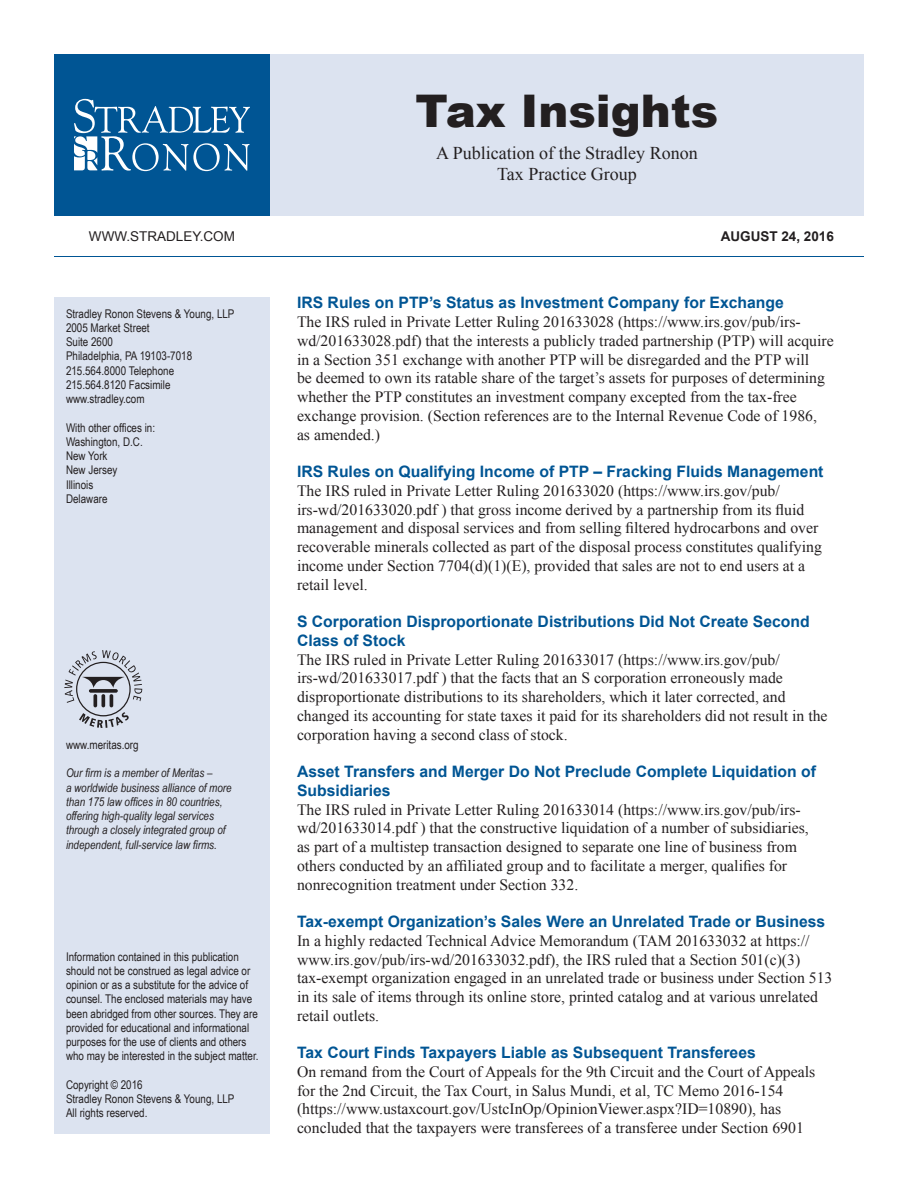
<style>
.page{position:relative;width:918px;height:1188px;background:#fff}
.page>*{position:absolute;margin:0;border:0;box-sizing:border-box;transform-origin:0 0}
.t1{font:900 45px "Arial";color:#231f20}
.t2{font:18px/21px "Times New Roman";color:#231f20;text-align:center}
.t3{font:15.75px/18.8px "Times New Roman";color:#231f20}
.t4{font:700 15.75px/18.8px "Arial";color:#005594}
.t5{font:13.5px "Arial";color:#231f20}
.t6{font:700 13.5px "Arial";color:#231f20}
.t7{font:12px/14.2px "Arial Narrow";color:#231f20}
.t8{font:italic 12px/14.2px "Arial Narrow";color:#231f20}
</style>
<div class="page">
<div style="left:54px;top:54px;width:216px;height:162px;background:#005594"></div>
<svg style="left:74px;top:99px;width:176px;height:72px"></svg>
<div style="left:54px;top:297px;width:216px;height:837px;background:#dce3f0"></div>
<div style="left:270px;top:54px;width:594px;height:162px;background:#dce3f0"></div>
<hr style="left:54px;top:256px;width:810px;height:1px;background:#005594">
<svg style="left:64px;top:650px;width:78px;height:78px"></svg>
<h1 class="t1" style="left:416px;top:78px;width:304px">Tax Insights</h1>
<p class="t2" style="left:436px;top:142px;width:263px">A Publication of the Stradley Ronon<br>Tax Practice Group</p>
<p class="t5" style="left:89px;top:227px;width:148px">WWW.STRADLEY.COM</p>
<p class="t6" style="left:721px;top:227px;width:115px">AUGUST 24, 2016</p>
<p class="t7" style="left:66px;top:306px;width:170px">Stradley Ronon Stevens &amp; Young, LLP<br>2005 Market Street<br>Suite 2600<br>Philadelphia, PA 19103-7018<br>215.564.8000 Telephone<br>215.564.8120 Facsimile www.stradley.com</p>
<p class="t7" style="left:66px;top:420px;width:91px">With other offices in:<br>Washington, D.C.<br>New York<br>New Jersey<br>Illinois<br>Delaware</p>
<p class="t7" style="left:66px;top:737px;width:74px">www.meritas.org</p>
<p class="t8" style="left:66px;top:766px;width:167px">Our firm is a member of Meritas –<br>a worldwide business alliance of more than 175 law offices in 80 countries, offering high-quality legal services through a closely integrated group of independent, full-service law firms.</p>
<p class="t7" style="left:66px;top:949px;width:194px">Information contained in this publication should not be construed as legal advice or opinion or as a substitute for the advice of counsel. The enclosed materials may have been abridged from other sources. They are provided for educational and informational purposes for the use of clients and others who may be interested in the subject matter.</p>
<p class="t7" style="left:66px;top:1077px;width:170px">Copyright © 2016<br>Stradley Ronon Stevens &amp; Young, LLP<br>All rights reserved.</p>
<p class="t4" style="left:297px;top:294px;width:488px">IRS Rules on PTP’s Status as Investment Company for Exchange</p>
<p class="t3" style="left:297px;top:312px;width:538px">The IRS ruled in Private Letter Ruling 201633028 (https://www.irs.gov/pub/irs&shy;wd/201633028.pdf) that the interests a publicly traded partnership (PTP) will acquire in a Section 351 exchange with another PTP will be disregarded and the PTP will<br>be deemed to own its ratable share of the target’s assets for purposes of determining whether the PTP constitutes an investment company excepted from the tax-free exchange provision. (Section references are to the Internal Revenue Code of 1986, as amended.)</p>
<p class="t4" style="left:297px;top:463px;width:528px">IRS Rules on Qualifying Income of PTP – Fracking Fluids Management</p>
<p class="t3" style="left:297px;top:481px;width:526px">The IRS ruled in Private Letter Ruling 201633020 (https://www.irs.gov/pub/ irs-wd/201633020.pdf ) that gross income derived by a partnership from its fluid management and disposal services and from selling filtered hydrocarbons and over recoverable minerals collected as part of the disposal process constitutes qualifying income under Section 7704(d)(1)(E), provided that sales are not to end users at a retail level.</p>
<p class="t4" style="left:297px;top:613px;width:514px">S Corporation Disproportionate Distributions Did Not Create Second<br>Class of Stock</p>
<p class="t3" style="left:297px;top:650px;width:532px">The IRS ruled in Private Letter Ruling 201633017 (https://www.irs.gov/pub/ irs-wd/201633017.pdf ) that the facts that an S corporation erroneously made disproportionate distributions to its shareholders, which it later corrected, and changed its accounting for state taxes it paid for its shareholders did not result in the corporation having a second class of stock.</p>
<p class="t4" style="left:297px;top:763px;width:520px">Asset Transfers and Merger Do Not Preclude Complete Liquidation of<br>Subsidiaries</p>
<p class="t3" style="left:297px;top:800px;width:513px">The IRS ruled in Private Letter Ruling 201633014 (https://www.irs.gov/pub/irs&shy;wd/201633014.pdf ) that the constructive liquidation of a number of subsidiaries, as part of a multistep transaction designed to separate one line of business from others conducted by an affiliated group and to facilitate a merger, qualifies for nonrecognition treatment under Section 332.</p>
<p class="t4" style="left:297px;top:913px;width:530px">Tax-exempt Organization’s Sales Were an Unrelated Trade or Business</p>
<p class="t3" style="left:297px;top:931px;width:537px">In a highly redacted Technical Advice Memorandum (TAM 201633032 at https:// www.irs.gov/pub/irs-wd/201633032.pdf), the IRS ruled that a Section 501(c)(3) tax-exempt organization engaged in an unrelated trade or business under Section 513 in its sale of items through its online store, printed catalog and at various unrelated retail outlets.</p>
<p class="t4" style="left:297px;top:1044px;width:460px">Tax Court Finds Taxpayers Liable as Subsequent Transferees</p>
<p class="t3" style="left:297px;top:1062px;width:520px">On remand from the Court of Appeals for the 9th Circuit and the Court of Appeals for the 2nd Circuit, the Tax Court, in Salus Mundi, et al, TC Memo 2016-154 (https://www.ustaxcourt.gov/UstcInOp/OpinionViewer.aspx?ID=10890), has concluded that the taxpayers were transferees of a transferee under Section 6901</p>
</div>
